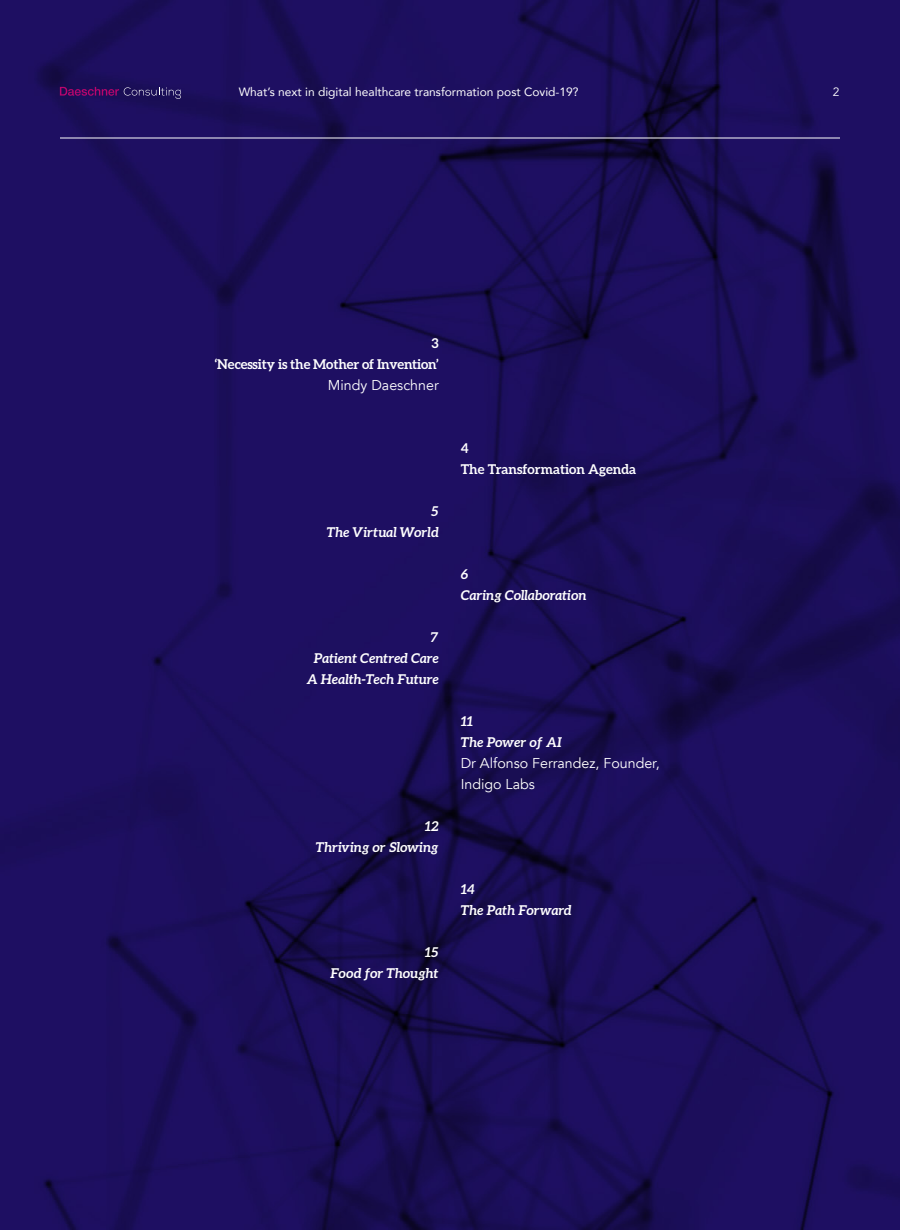
<style>
.page{position:relative;width:900px;height:1230px;background:#fff}
.page>*{position:absolute;margin:0;border:0;box-sizing:border-box;transform-origin:0 0}
.t1{font:14.25px/21px "Avenir";color:#fff}
.t2{font:italic 700 13.5px/21px "Aleo";letter-spacing:-.005em;color:#fff;text-align:right}
.t3{font:700 13.5px/21px "Aleo";letter-spacing:-.01em;color:#fff}
.t4{font:12px "Avenir";color:#fff}
.t5{font:12px "Avenir";color:#fff}
</style>
<div class="page">
<img style="left:0;top:0;width:900px;height:1230px">
<hr style="left:60px;top:138px;width:780px;height:1px;background:#fff">
<svg style="left:60px;top:87px;width:121px;height:12px"></svg>
<p class="t4" style="left:239px;top:82px;width:342px">What’s next in digital healthcare transformation post Covid-19?</p>
<p class="t5" style="left:833px;top:85px;width:8px">2</p>
<p class="t3" style="left:215px;top:332px;width:225px;text-align:right">3<br>‘Necessity is the Mother of Invention’</p>
<p class="t1" style="left:328px;top:375px;width:112px">Mindy Daeschner</p>
<p class="t2" style="left:327px;top:500px;width:113px">5<br>The Virtual World</p>
<p class="t2" style="left:306px;top:626px;width:134px">7<br>Patient Centred Care<br>A Health-Tech Future</p>
<p class="t2" style="left:316px;top:815px;width:125px">12<br>Thriving or Slowing</p>
<p class="t2" style="left:330px;top:941px;width:110px">15<br>Food for Thought</p>
<p class="t3" style="left:461px;top:437px;width:177px">4<br>The Transformation Agenda</p>
<p class="t2" style="left:461px;top:563px;width:127px;text-align:left">6<br>Caring Collaboration</p>
<p class="t2" style="left:461px;top:710px;width:103px;text-align:left">11<br>The Power of AI</p>
<p class="t1" style="left:461px;top:753px;width:200px">Dr Alfonso Ferrandez, Founder,<br>Indigo Labs</p>
<p class="t2" style="left:461px;top:878px;width:112px;text-align:left">14<br>The Path Forward</p>
</div>
